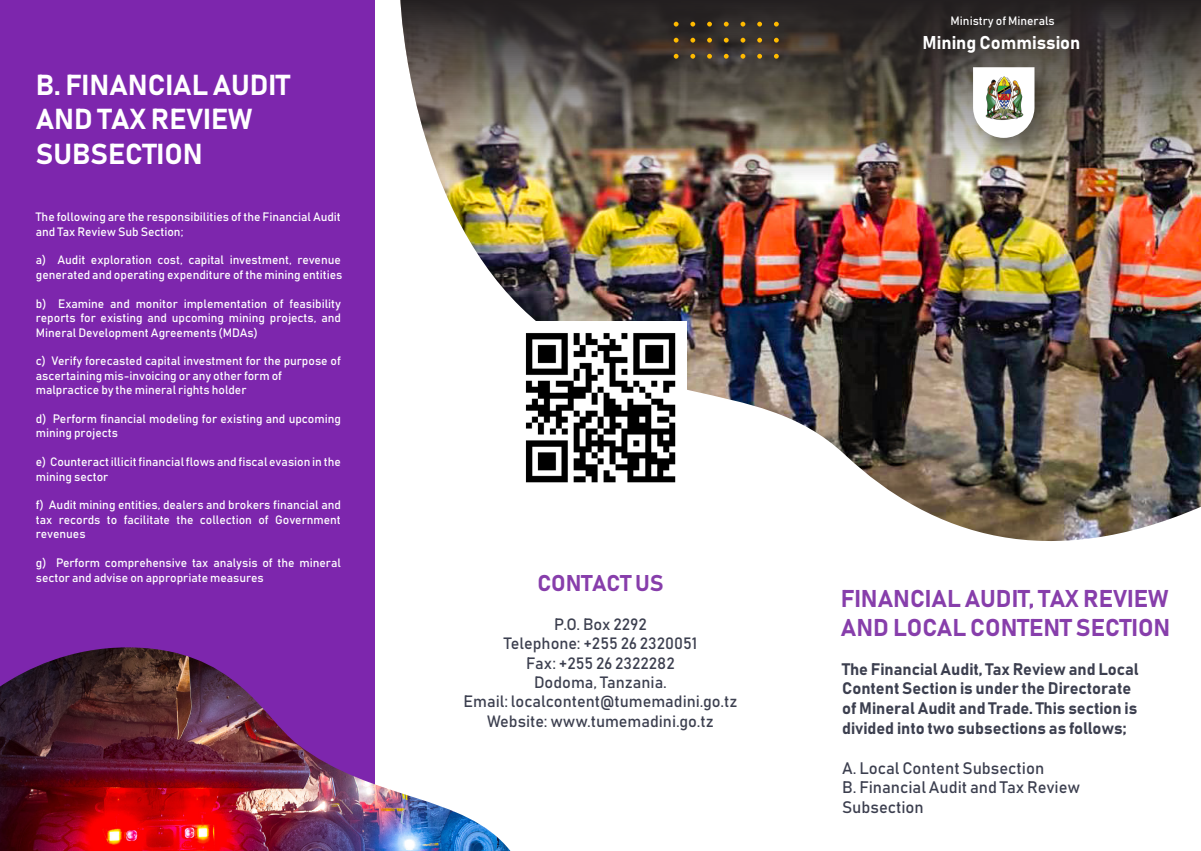
<style>
.page{position:relative;width:1201px;height:851px;background:#fff}
.page>*{position:absolute;margin:0;border:0;box-sizing:border-box;transform-origin:0 0}
.t1{font:28.5px/34.2px "Bahnschrift";color:#fff}
.t2{font:24px/28.8px "Bahnschrift";color:#873eab}
.t3{font:22.5px "Bahnschrift";color:#873eab}
.t4{font:18.3px "Bahnschrift";color:#fff}
.t5{font:16.5px/19.8px "Bahnschrift";color:#3c3f4f}
.t6{font:16.2px/19.5px "Bahnschrift";color:#3c3f4f;text-align:center}
.t7{font:12px/14.4px "Bahnschrift";color:#fff}
</style>
<div class="page">
<div style="left:0;top:0;width:374px;height:850px;background:#7d26ad"></div>
<img style="left:0;top:647px;width:510px;height:203px">
<img style="left:400px;top:0;width:800px;height:541px">
<svg style="left:773px;top:22px;width:5px;height:5px"></svg>
<svg style="left:773px;top:38px;width:5px;height:5px"></svg>
<svg style="left:773px;top:54px;width:5px;height:5px"></svg>
<svg style="left:757px;top:22px;width:5px;height:5px"></svg>
<svg style="left:757px;top:38px;width:5px;height:5px"></svg>
<svg style="left:757px;top:54px;width:5px;height:5px"></svg>
<svg style="left:740px;top:22px;width:5px;height:5px"></svg>
<svg style="left:740px;top:38px;width:5px;height:5px"></svg>
<svg style="left:740px;top:54px;width:5px;height:5px"></svg>
<svg style="left:723px;top:22px;width:5px;height:5px"></svg>
<svg style="left:723px;top:38px;width:5px;height:5px"></svg>
<svg style="left:723px;top:54px;width:5px;height:5px"></svg>
<svg style="left:707px;top:22px;width:5px;height:5px"></svg>
<svg style="left:707px;top:38px;width:5px;height:5px"></svg>
<svg style="left:707px;top:54px;width:5px;height:5px"></svg>
<svg style="left:690px;top:22px;width:5px;height:5px"></svg>
<svg style="left:690px;top:38px;width:5px;height:5px"></svg>
<svg style="left:690px;top:54px;width:5px;height:5px"></svg>
<svg style="left:673px;top:22px;width:5px;height:5px"></svg>
<svg style="left:673px;top:38px;width:5px;height:5px"></svg>
<svg style="left:673px;top:54px;width:5px;height:5px"></svg>
<img style="left:960px;top:55px;width:107px;height:116px">
<svg style="left:972px;top:67px;width:62px;height:71px"></svg>
<img style="left:983px;top:74px;width:42px;height:49px">
<img style="left:514px;top:322px;width:172px;height:171px">
<h1 class="t1" style="left:36px;top:68px;width:255px">B. FINANCIAL AUDIT<br>AND TAX REVIEW<br>SUBSECTION</h1>
<p class="t7" style="left:36px;top:209px;width:306px">The following are the responsibilities of the Financial Audit and Tax Review Sub Section;</p>
<p class="t7" style="left:36px;top:253px;width:308px">a) Audit exploration cost, capital investment, revenue generated and operating expenditure of the mining entities</p>
<p class="t7" style="left:36px;top:296px;width:306px;text-align:justify">b) Examine and monitor implementation of feasibility reports for existing and upcoming mining projects, and Mineral Development Agreements (MDAs)</p>
<p class="t7" style="left:36px;top:353px;width:306px">c) Verify forecasted capital investment for the purpose of ascertaining mis-invoicing or any other form of malpractice by the mineral rights holder</p>
<p class="t7" style="left:36px;top:411px;width:306px">d) Perform financial modeling for existing and upcoming mining projects</p>
<p class="t7" style="left:36px;top:454px;width:306px">e) Counteract illicit financial flows and fiscal evasion in the mining sector</p>
<p class="t7" style="left:36px;top:497px;width:306px;text-align:justify">f) Audit mining entities, dealers and brokers financial and tax records to facilitate the collection of Government revenues</p>
<p class="t7" style="left:36px;top:555px;width:306px">g) Perform comprehensive tax analysis of the mineral sector and advise on appropriate measures</p>
<p class="t7" style="left:950px;top:13px;width:106px">Ministry of Minerals</p>
<h3 class="t4" style="left:922px;top:31px;width:159px">Mining Commission</h3>
<h3 class="t3" style="left:537px;top:568px;width:128px">CONTACT US</h3>
<h3 class="t6" style="left:463px;top:613px;width:275px">P.O. Box 2292<br>Telephone: +255 26 2320051<br>Fax: +255 26 2322282<br>Dodoma, Tanzania.<br>Email: localcontent@tumemadini.go.tz<br>Website: www.tumemadini.go.tz</h3>
<h2 class="t2" style="left:840px;top:583px;width:331px">FINANCIAL AUDIT, TAX REVIEW<br>AND LOCAL CONTENT SECTION</h2>
<h3 class="t5" style="left:842px;top:658px;width:298px">The Financial Audit, Tax Review and Local Content Section is under the Directorate of Mineral Audit and Trade. This section is divided into two subsections as follows;</h3>
<h3 class="t5" style="left:842px;top:757px;width:239px">A. Local Content Subsection<br>B. Financial Audit and Tax Review<br>Subsection</h3>
</div>
